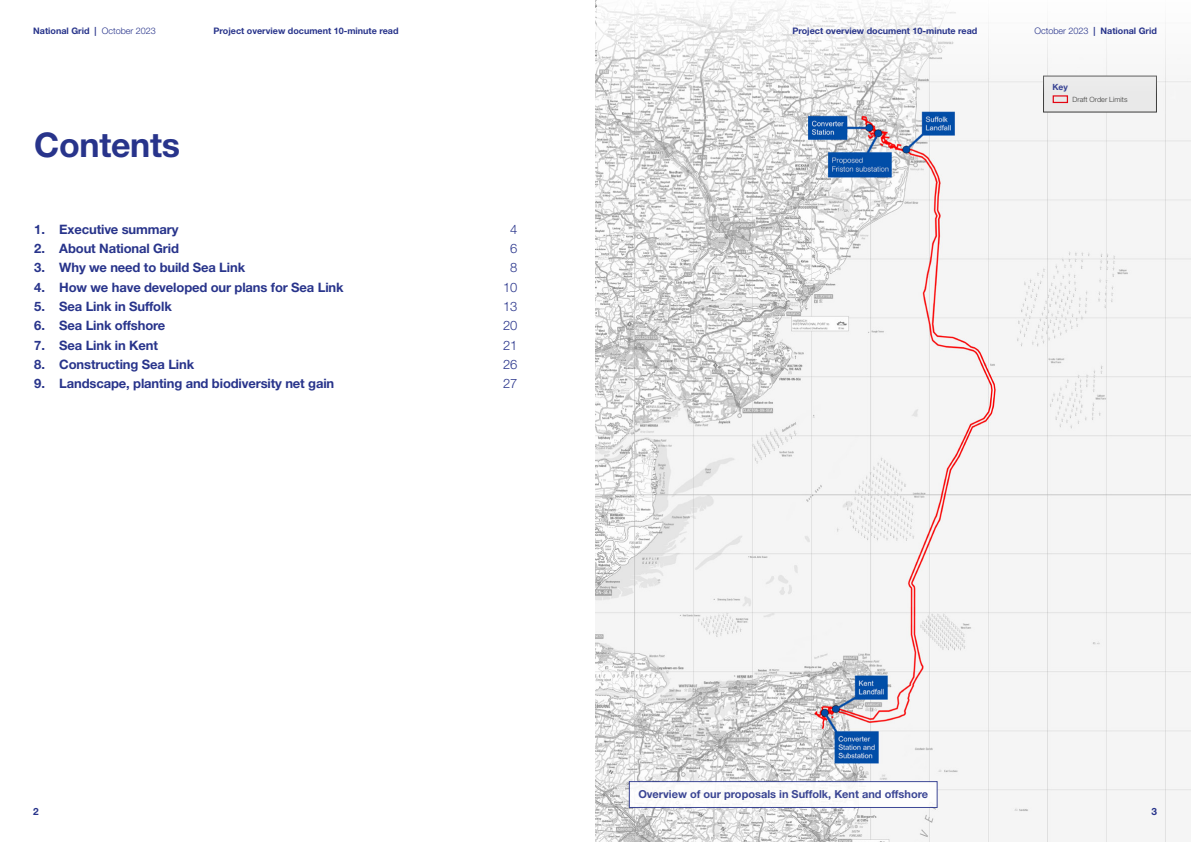
<style>
.page{position:relative;width:1191px;height:842px;background:#fff}
.page>*{position:absolute;margin:0;border:0;box-sizing:border-box;transform-origin:0 0}
.t1{font:700 34px "Helvetica Neue LT Std";letter-spacing:-.01em;color:#28348b}
.t2{font:700 13px "Helvetica Neue LT Std";letter-spacing:-.01em;color:#28348b}
.t3{font:300 13px "Helvetica Neue LT Std";letter-spacing:-.01em;color:#28348b}
.t4{font:700 11px "Helvetica Neue LT Std";color:#28348b}
.t5{font:700 10px "Helvetica Neue LT Std";color:#28348b}
.t6{font:700 9px "Helvetica Neue LT Std";color:#28348b}
.t7{font:700 8.5px "Helvetica Neue LT Std";color:#28348b}
.t8{font:300 7.2px "Helvetica Neue LT Std";color:#3c3c3b}
.s1{font-weight:300}
</style>
<div class="page">
<img style="left:595px;top:0;width:596px;height:842px">
<div style="left:1043px;top:76px;width:114px;height:37px;background:#e9e9e9"></div>
<div style="left:1052px;top:95px;width:16px;height:8px;border:1px solid #e30613"></div>
<div style="left:629px;top:782px;width:308px;height:25px;background:#fff"></div>
<div style="left:629px;top:781px;width:308px;height:27px;border:1px solid #28348b"></div>
<svg style="left:597px;top:0;width:594px;height:94px"></svg>
<p class="t6" style="left:33px;top:25px;width:124px">National Grid | <span class="s1">October 2023</span></p>
<p class="t6" style="left:792px;top:25px;width:186px">Project overview document 10-minute read</p>
<p class="t6" style="left:1034px;top:25px;width:124px"><span class="s1">October 2023</span> | National Grid</p>
<p class="t6" style="left:214px;top:25px;width:186px">Project overview document 10-minute read</p>
<p class="t7" style="left:1052px;top:82px;width:17px">Key</p>
<h1 class="t1" style="left:34px;top:124px;width:147px">Contents</h1>
<p class="t2" style="left:34px;top:221px;width:146px">1. Executive summary</p>
<p class="t3" style="left:510px;top:221px;width:9px">4</p>
<p class="t2" style="left:34px;top:240px;width:146px">2. About National Grid</p>
<p class="t3" style="left:510px;top:240px;width:9px">6</p>
<p class="t2" style="left:34px;top:260px;width:212px">3. Why we need to build Sea Link</p>
<p class="t3" style="left:510px;top:260px;width:9px">8</p>
<p class="t2" style="left:34px;top:279px;width:311px">4. How we have developed our plans for Sea Link</p>
<p class="t3" style="left:503px;top:279px;width:16px">10</p>
<p class="t2" style="left:34px;top:298px;width:139px">5. Sea Link in Suffolk</p>
<p class="t3" style="left:503px;top:298px;width:16px">13</p>
<p class="t2" style="left:34px;top:318px;width:133px">6. Sea Link offshore</p>
<p class="t3" style="left:503px;top:318px;width:16px">20</p>
<p class="t2" style="left:34px;top:337px;width:125px">7. Sea Link in Kent</p>
<p class="t3" style="left:503px;top:337px;width:16px">21</p>
<p class="t2" style="left:34px;top:356px;width:161px">8. Constructing Sea Link</p>
<p class="t3" style="left:503px;top:356px;width:16px">26</p>
<p class="t2" style="left:34px;top:376px;width:301px">9. Landscape, planting and biodiversity net gain</p>
<p class="t3" style="left:503px;top:376px;width:16px">27</p>
<p class="t8" style="left:1072px;top:95px;width:56px">Draft Order Limits</p>
<p class="t5" style="left:33px;top:805px;width:7px">2</p>
<p class="t4" style="left:638px;top:788px;width:291px">Overview of our proposals in Suffolk, Kent and offshore</p>
<p class="t5" style="left:1151px;top:805px;width:7px">3</p>
</div>
